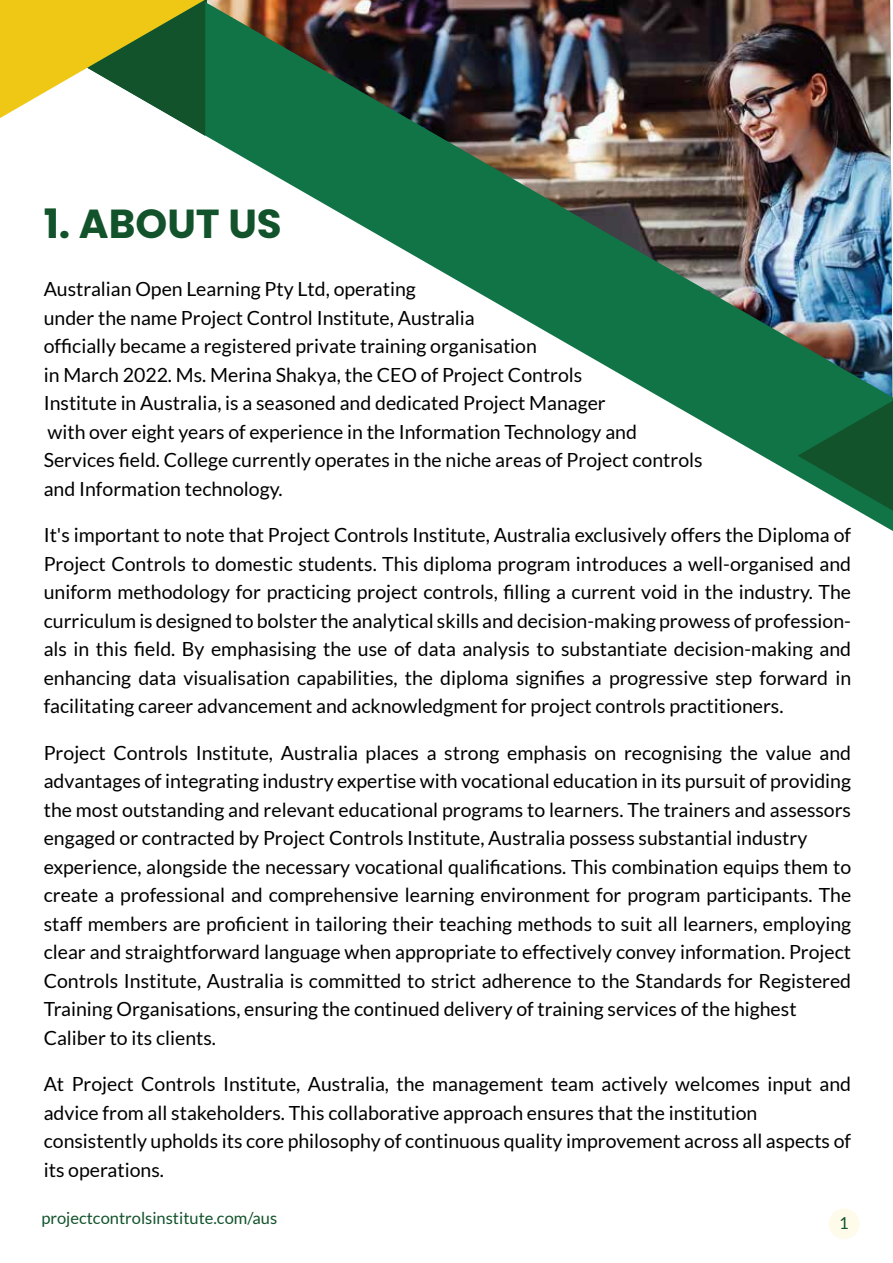
<style>
.page{position:relative;width:893px;height:1263px;background:#fff}
.page>*{position:absolute;margin:0;border:0;box-sizing:border-box;transform-origin:0 0}
.t1{font:700 40.5px "Poppins";color:#12532b}
.t2{font:19.5px/28.5px "Lato";color:#000}
.t3{font:16.5px "Lato";color:#12532b}
</style>
<div class="page">
<img style="left:205px;top:0;width:686px;height:477px">
<svg style="left:0;top:0;width:205px;height:136px"></svg>
<svg style="left:798px;top:158px;width:95px;height:1081px"></svg>
<div style="left:829px;top:1208px;width:31px;height:31px;background:#fefbea;border-radius:50%"></div>
<h1 class="t1" style="left:44px;top:200px;width:240px">1. ABOUT US</h1>
<p class="t2" style="left:44px;top:275px;width:660px">Australian Open Learning Pty Ltd, operating<br>under the name Project Control Institute, Australia<br>officially became a registered private training organisation<br>in March 2022. Ms. Merina Shakya, the CEO of Project Controls<br>Institute in Australia, is a seasoned and dedicated Project Manager<br>with over eight years of experience in the Information Technology and Services field. College currently operates in the niche areas of Project controls and Information technology.</p>
<p class="t2" style="left:44px;top:521px;width:809px;text-align:justify">It's important to note that Project Controls Institute, Australia exclusively offers the Diploma of Project Controls to domestic students. This diploma program introduces a well-organised and uniform methodology for practicing project controls, filling a current void in the industry. The curriculum is designed to bolster the analytical skills and decision-making prowess of profession&shy;als in this field. By emphasising the use of data analysis to substantiate decision-making and enhancing data visualisation capabilities, the diploma signifies a progressive step forward in facilitating career advancement and acknowledgment for project controls practitioners.</p>
<p class="t2" style="left:44px;top:738px;width:809px">Project Controls Institute, Australia places a strong emphasis on recognising the value and advantages of integrating industry expertise with vocational education in its pursuit of providing the most outstanding and relevant educational programs to learners. The trainers and assessors engaged or contracted by Project Controls Institute, Australia possess substantial industry experience, alongside the necessary vocational qualifications. This combination equips them to create a professional and comprehensive learning environment for program participants. The staff members are proficient in tailoring their teaching methods to suit all learners, employing clear and straightforward language when appropriate to effectively convey information. Project Controls Institute, Australia is committed to strict adherence to the Standards for Registered Training Organisations, ensuring the continued delivery of training services of the highest Caliber to its clients.</p>
<p class="t2" style="left:44px;top:1070px;width:809px">At Project Controls Institute, Australia, the management team actively welcomes input and advice from all stakeholders. This collaborative approach ensures that the institution consistently upholds its core philosophy of continuous quality improvement across all aspects of its operations.</p>
<p class="t3" style="left:41px;top:1209px;width:237px">projectcontrolsinstitute.com/aus</p>
<p class="t3" style="left:839px;top:1214px;width:11px">1</p>
</div>
